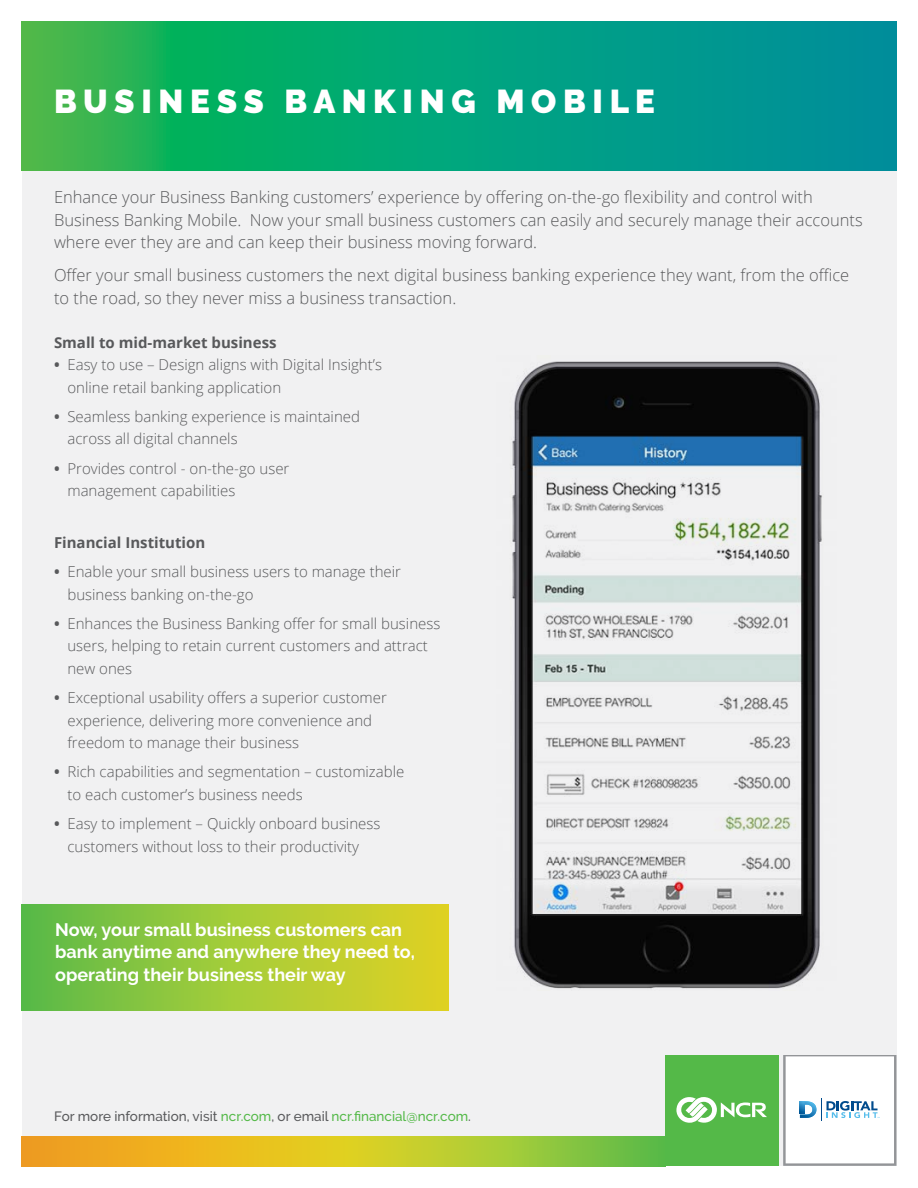
<style>
.page{position:relative;width:918px;height:1188px;background:#fff}
.page>*{position:absolute;margin:0;border:0;box-sizing:border-box;transform-origin:0 0}
.t1{font:900 33px "Raleway";letter-spacing:.2em;color:#fff}
.t2{font:700 18px/22.5px "Raleway";color:#fff}
.t3{font:300 16.5px/22.5px "Open Sans";color:#58595b}
.t4{font:300 15px/22.5px "Open Sans";color:#58595b}
.t5{font:700 15px "Open Sans";color:#58595b}
.t6{font:500 13.5px "Raleway";color:#58595b}
.s1{font-weight:700}
.s2{color:#54b948}
</style>
<div class="page">
<div style="left:22px;top:22px;width:874px;height:1144px;background:#f1f1f2"></div>
<div style="left:22px;top:905px;width:426px;height:105px;background:linear-gradient(to right,#5dbd4b,#e5d525)"></div>
<svg style="left:22px;top:1136px;width:643px;height:30px;background:#c6be2a"></svg>
<svg style="left:22px;top:22px;width:874px;height:149px;background:#09a478"></svg>
<div style="left:665px;top:1055px;width:113px;height:111px;background:#54b948"></div>
<svg style="left:676px;top:1097px;width:91px;height:26px"></svg>
<svg style="left:783px;top:1055px;width:113px;height:111px"></svg>
<img style="left:512px;top:361px;width:310px;height:628px">
<h1 class="t1" style="left:54px;top:82px;width:602px">BUSINESS BANKING MOBILE</h1>
<p class="t3" style="left:54px;top:186px;width:810px">Enhance your Business Banking customers’ experience by offering on-the-go flexibility and control with<br>Business Banking Mobile. Now your small business customers can easily and securely manage their accounts where ever they are and can keep their business moving forward.</p>
<p class="t3" style="left:54px;top:264px;width:797px">Offer your small business customers the next digital business banking experience they want, from the office to the road, so they never miss a business transaction.</p>
<p class="t5" style="left:54px;top:332px;width:224px">Small to mid-market business</p>
<p class="t4" style="left:67px;top:353px;width:316px;text-indent:-13px"><span class="s1">•</span> Easy to use – Design aligns with Digital Insight’s online retail banking application</p>
<p class="t4" style="left:67px;top:405px;width:294px;text-indent:-13px"><span class="s1">•</span> Seamless banking experience is maintained across all digital channels</p>
<p class="t4" style="left:67px;top:456px;width:224px;text-indent:-13px"><span class="s1">•</span> Provides control - on-the-go user management capabilities</p>
<p class="t5" style="left:54px;top:532px;width:153px">Financial Institution</p>
<p class="t4" style="left:67px;top:560px;width:335px;text-indent:-13px"><span class="s1">•</span> Enable your small business users to manage their business banking on-the-go</p>
<p class="t4" style="left:67px;top:612px;width:374px;text-indent:-13px"><span class="s1">•</span> Enhances the Business Banking offer for small business users, helping to retain current customers and attract new ones</p>
<p class="t4" style="left:67px;top:686px;width:321px;text-indent:-13px"><span class="s1">•</span> Exceptional usability offers a superior customer experience, delivering more convenience and freedom to manage their business</p>
<p class="t4" style="left:67px;top:760px;width:338px;text-indent:-13px"><span class="s1">•</span> Rich capabilities and segmentation – customizable to each customer’s business needs</p>
<p class="t4" style="left:54px;top:812px;width:328px;text-align:center"><span class="s1">•</span> Easy to implement – Quickly onboard business customers without loss to their productivity</p>
<p class="t2" style="left:55px;top:918px;width:361px">Now, your small business customers can bank anytime and anywhere they need to, operating their business their way</p>
<p class="t6" style="left:54px;top:1108px;width:418px">For more information, visit <span class="s2">ncr.com</span>, or email <span class="s2">ncr.financial@ncr.com</span>.</p>
</div>
